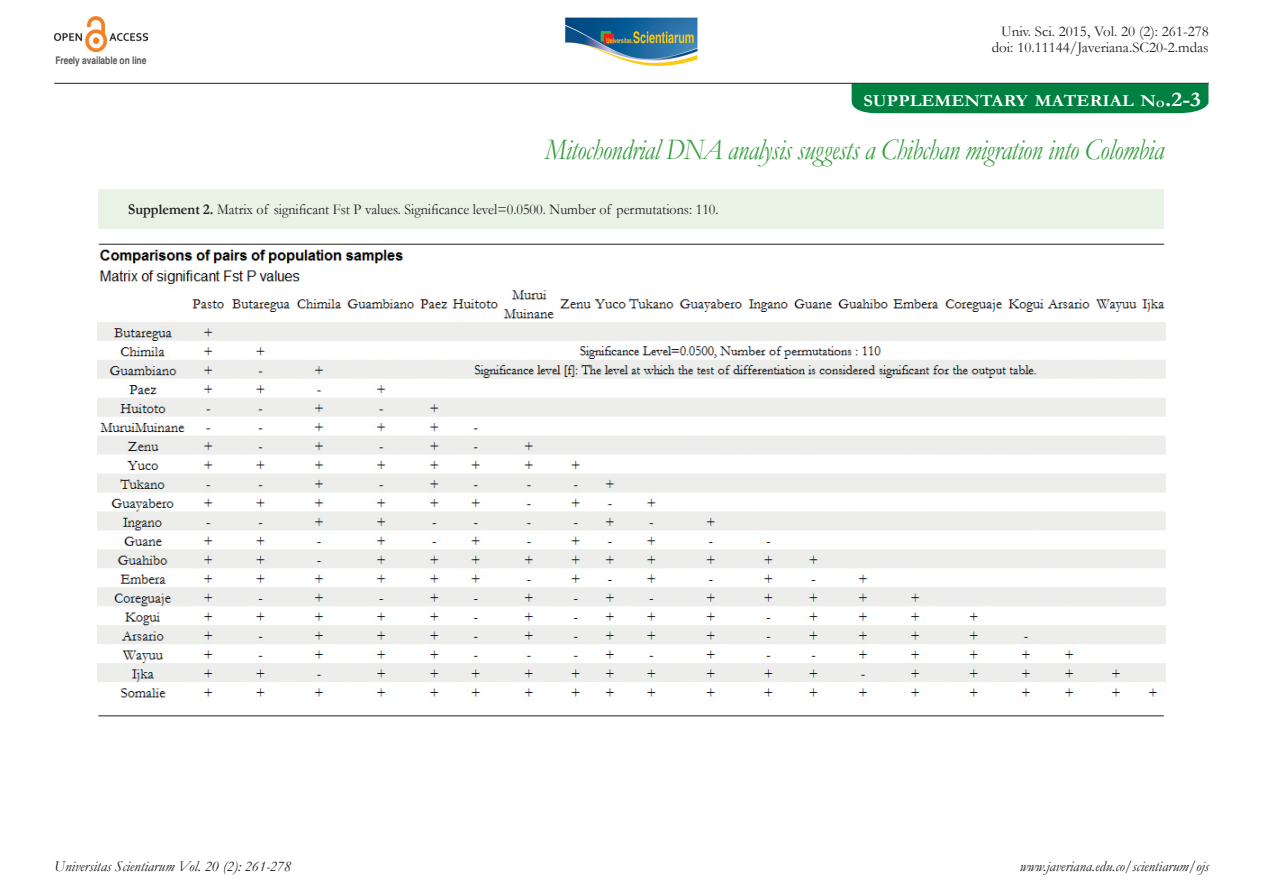
<style>
.page{position:relative;width:1263px;height:893px;background:#fff}
.page>*{position:absolute;margin:0;border:0;box-sizing:border-box;transform-origin:0 0}
.Titulos1{font:italic 30px "Garamond";letter-spacing:-.015em;color:#399f42;scale:.85 1}
.Titulos1-2{font:700 21px "Garamond";color:#fff;scale:1.09 1}
.Titulos1-3{font:700 16.8px "Garamond";letter-spacing:.005em;color:#fff;scale:1.09 1}
.TEXTOcorrido{font:15px "Garamond";color:#231f20;scale:.94 1}
.TEXTOcorrido-2{font:italic 15px "Garamond";color:#231f20}
.TEXTOcorrido-3{font:15px "Garamond";color:#231f20}
.TEXTOcorrido-4{font:700 10.5px "Helvetica";letter-spacing:-.005em;color:#57585a;scale:.8 1}
.s1{font-size:9.75px}
.s2{font-size:24px}
.s3{font-weight:700}
</style>
<div class="page">
<div style="left:851px;top:84px;width:357px;height:30px;background:#008141"></div>
<hr style="left:54px;top:83px;width:1155px;height:1px;background:#231f20">
<hr style="left:99px;top:244px;width:1065px;height:1px;background:#231f20">
<hr style="left:98px;top:716px;width:1066px;height:1px;background:#231f20">
<img style="left:565px;top:17px;width:133px;height:49px">
<img style="left:54px;top:17px;width:94px;height:34px">
<div style="left:98px;top:189px;width:1066px;height:39px;background:#e8f2e5"></div>
<img style="left:97px;top:249px;width:1068px;height:449px">
<p class="TEXTOcorrido-4" style="left:55px;top:54px;width:115px">Freely available on line</p>
<p class="TEXTOcorrido-3" style="left:1001px;top:21px;width:209px">Univ. Sci. 2015, Vol. 20 (2): 261-278</p>
<p class="TEXTOcorrido-3" style="left:992px;top:38px;width:219px">doi: 10.11144/Javeriana.SC20-2.mdas</p>
<p class="Titulos1-3" style="left:863px;top:90px;width:278px">SUPPLEMENTARY MATERIAL N<span class="s1">O</span></p>
<p class="Titulos1-2" style="left:1165px;top:85px;width:35px"><span class="s2">.</span>2-3</p>
<p class="Titulos1" style="left:545px;top:129px;width:729px">Mitochondrial DNA analysis suggests a Chibchan migration into Colombia</p>
<p class="TEXTOcorrido" style="left:128px;top:199px;width:630px"><span class="s3">Supplement 2.</span> Matrix of significant Fst P values. Significance level=0.0500. Number of permutations: 110.</p>
<p class="TEXTOcorrido-2" style="left:54px;top:856px;width:238px">Universitas Scientiarum Vol. 20 (2): 261-278</p>
<p class="TEXTOcorrido-2" style="left:1020px;top:856px;width:190px">www.javeriana.edu.co/scientiarum/ojs</p>
</div>
